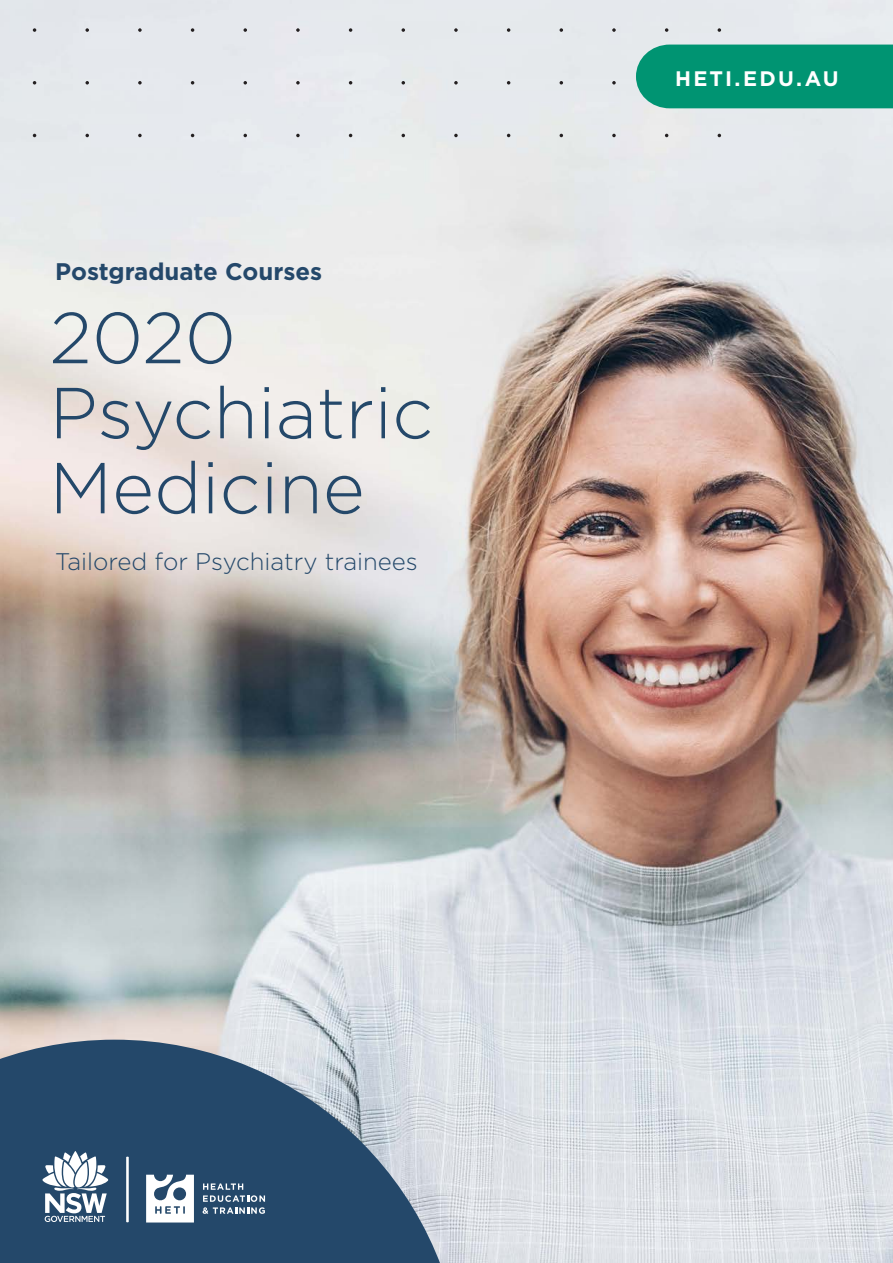
<style>
.page{position:relative;width:893px;height:1263px;background:#fff}
.page>*{position:absolute;margin:0;border:0;box-sizing:border-box;transform-origin:0 0}
.Heading_1{font:300 72px/75px "Gotham";color:#24486a}
.Heading_5_Light{font:300 24px "Gotham";color:#24486a}
.Heading_3{font:700 24px "Gotham";color:#24486a}
.t1{font:700 21px "Gotham";letter-spacing:.105em;color:#fff}
</style>
<div class="page">
<img style="left:0;top:0;width:893px;height:1263px">
<svg style="left:243px;top:28px;width:4px;height:4px"></svg>
<svg style="left:296px;top:28px;width:4px;height:4px"></svg>
<svg style="left:349px;top:28px;width:3px;height:4px"></svg>
<svg style="left:402px;top:28px;width:3px;height:4px"></svg>
<svg style="left:454px;top:28px;width:4px;height:4px"></svg>
<svg style="left:507px;top:28px;width:3px;height:4px"></svg>
<svg style="left:33px;top:28px;width:3px;height:4px"></svg>
<svg style="left:560px;top:28px;width:3px;height:4px"></svg>
<svg style="left:85px;top:28px;width:4px;height:4px"></svg>
<svg style="left:612px;top:28px;width:4px;height:4px"></svg>
<svg style="left:138px;top:28px;width:4px;height:4px"></svg>
<svg style="left:665px;top:28px;width:3px;height:4px"></svg>
<svg style="left:191px;top:28px;width:3px;height:4px"></svg>
<svg style="left:718px;top:28px;width:3px;height:4px"></svg>
<svg style="left:243px;top:81px;width:4px;height:4px"></svg>
<svg style="left:296px;top:81px;width:4px;height:4px"></svg>
<svg style="left:349px;top:81px;width:3px;height:4px"></svg>
<svg style="left:402px;top:81px;width:3px;height:4px"></svg>
<svg style="left:454px;top:81px;width:4px;height:4px"></svg>
<svg style="left:507px;top:81px;width:3px;height:4px"></svg>
<svg style="left:33px;top:81px;width:3px;height:4px"></svg>
<svg style="left:560px;top:81px;width:3px;height:4px"></svg>
<svg style="left:85px;top:81px;width:4px;height:4px"></svg>
<svg style="left:612px;top:81px;width:4px;height:4px"></svg>
<svg style="left:138px;top:81px;width:4px;height:4px"></svg>
<svg style="left:191px;top:81px;width:3px;height:4px"></svg>
<svg style="left:243px;top:134px;width:4px;height:3px"></svg>
<svg style="left:296px;top:134px;width:4px;height:3px"></svg>
<svg style="left:454px;top:134px;width:4px;height:3px"></svg>
<svg style="left:85px;top:134px;width:4px;height:3px"></svg>
<svg style="left:612px;top:134px;width:4px;height:3px"></svg>
<svg style="left:138px;top:134px;width:4px;height:3px"></svg>
<svg style="left:0;top:1040px;width:463px;height:223px;background:#536f89"></svg>
<svg style="left:126px;top:1156px;width:3px;height:66px"></svg>
<svg style="left:43px;top:1151px;width:65px;height:71px"></svg>
<svg style="left:203px;top:1183px;width:62px;height:31px;background:#59748e"></svg>
<svg style="left:146px;top:1175px;width:48px;height:47px"></svg>
<div style="left:636px;top:45px;width:257px;height:63px;background:#009472"></div>
<p class="Heading_3" style="left:55px;top:258px;width:269px">Postgraduate Courses</p>
<p class="Heading_1" style="left:50px;top:298px;width:385px">2020<br>Psychiatric<br>Medicine</p>
<p class="Heading_5_Light" style="left:55px;top:546px;width:364px">Tailored for Psychiatry trainees</p>
<p class="t1" style="left:675px;top:67px;width:165px">HETI.EDU.AU</p>
</div>
